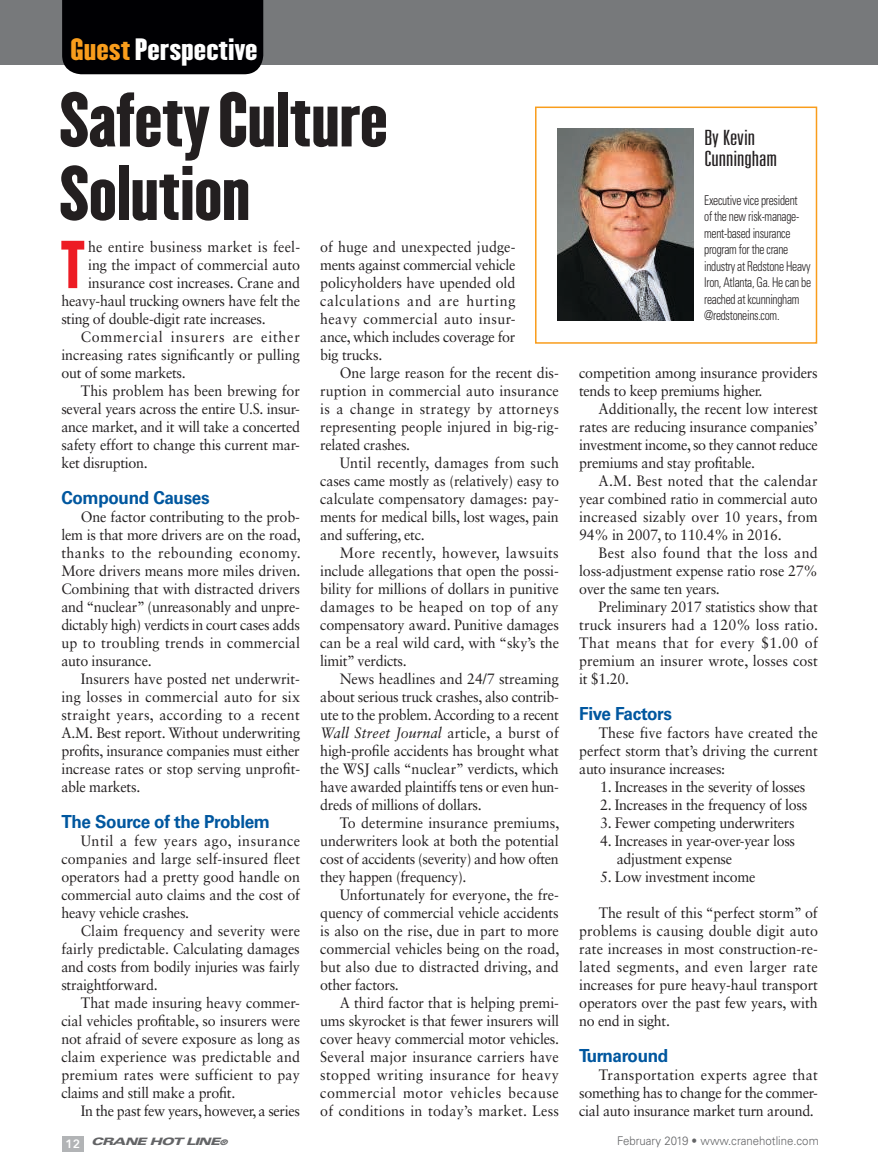
<style>
.page{position:relative;width:878px;height:1175px;background:#fff}
.page>*{position:absolute;margin:0;border:0;box-sizing:border-box;transform-origin:0 0}
.t1{font:67.5px/73.5px "Champion HTF Lightweight";letter-spacing:-.01em;color:#231f20}
.t2{font:700 condensed 62.7px "Futura Std";color:#ed1c24;scale:.95 1}
.t3{font:27px "Champion HTF Lightweight";color:#fff;scale:1.1 1}
.t4{font:300 ultra-condensed 21px/21px "Univers LT Std";color:#231f20;scale:1.25 1}
.t5{font:700 18px "Univers LT Std";letter-spacing:-.02em;color:#00579f;scale:.95 1}
.t6{font:15px/18px "Sabon LT Std";letter-spacing:-.02em;color:#231f20;text-align:justify;scale:.95 1}
.t7{font:15px "Sabon LT Std";color:#231f20;scale:.95 1}
.t8{font:15px "Sabon LT Std";letter-spacing:.015em;color:#231f20;scale:.95 1}
.t9{font:15px "Sabon LT Std";letter-spacing:.055em;color:#231f20;scale:.95 1}
.t10{font:300 condensed 13.5px/16.5px "Univers LT Std";letter-spacing:-.025em;color:#231f20;scale:.85 1}
.t11{font:300 12px "Univers LT Std";color:#636466;scale:.95 1}
.t12{font:italic 900 expanded 10.2px "Univers LT Std";letter-spacing:-.075em;color:#636466;scale:1.27 1}
.s1{color:#f99d1c}
.s2{font-style:italic}
.s3{font-family:"Avenir Next";font-weight:600;font-style:normal;font-stretch:normal;font-size:12px;color:#fff}
.s4{font-size:7.65px}
</style>
<div class="page">
<svg style="left:62px;top:1136px;width:22px;height:15px"></svg>
<div style="left:535px;top:106px;width:282px;height:238px;border:2px solid #f99d1c"></div>
<img style="left:557px;top:129px;width:136px;height:191px">
<div style="left:0;top:0;width:878px;height:65px;background:#77797b"></div>
<div style="left:62px;top:0;width:201px;height:74px;background:#000003"></div>
<h3 class="t3" style="left:70px;top:31px;width:172px"><span class="s1">Guest</span> Perspective</h3>
<h1 class="t1" style="left:60px;top:84px;width:330px">Safety Culture<br>Solution</h1>
<h2 class="t2" style="left:60px;top:226px;width:27px">T</h2>
<p class="t8" style="left:88px;top:238px;width:225px">he entire business market is feel-</p>
<p class="t6" style="left:88px;top:256px;width:224px">ing the impact of commercial auto</p>
<p class="t6" style="left:88px;top:274px;width:225px">insurance cost increases. Crane and</p>
<p class="t6" style="left:61px;top:292px;width:253px">heavy-haul trucking owners have felt the</p>
<p class="t6" style="left:61px;top:310px;width:217px">sting of double-digit rate increases.</p>
<p class="t9" style="left:81px;top:328px;width:232px">Commercial insurers are either</p>
<p class="t7" style="left:61px;top:346px;width:252px">increasing rates significantly or pulling</p>
<p class="t6" style="left:61px;top:364px;width:132px">out of some markets.</p>
<p class="t7" style="left:81px;top:382px;width:232px">This problem has been brewing for</p>
<p class="t6" style="left:61px;top:400px;width:253px">several years across the entire U.S. insur-</p>
<p class="t6" style="left:61px;top:418px;width:253px">ance market, and it will take a concerted</p>
<p class="t6" style="left:61px;top:436px;width:253px">safety effort to change this current mar-</p>
<p class="t6" style="left:61px;top:454px;width:92px">ket disruption.</p>
<p class="t5" style="left:61px;top:487px;width:157px">Compound Causes</p>
<p class="t6" style="left:61px;top:508px;width:253px;text-indent:19px">One factor contributing to the prob&shy;lem is that more drivers are on the road, thanks to the rebounding economy.<br>More drivers means more miles driven.<br>Combining that with distracted drivers and “nuclear” (unreasonably and unpre&shy;dictably high) verdicts in court cases adds up to troubling trends in commercial auto insurance.</p>
<p class="t6" style="left:61px;top:670px;width:253px;text-indent:19px">Insurers have posted net underwrit&shy;ing losses in commercial auto for six straight years, according to a recent A.M. Best report. Without underwriting profits, insurance companies must either increase rates or stop serving unprofit&shy;able markets.</p>
<p class="t5" style="left:61px;top:811px;width:221px">The Source of the Problem</p>
<p class="t6" style="left:61px;top:832px;width:253px;text-indent:19px">Until a few years ago, insurance companies and large self-insured fleet operators had a pretty good handle on commercial auto claims and the cost of heavy vehicle crashes.</p>
<p class="t6" style="left:61px;top:922px;width:253px;text-indent:19px">Claim frequency and severity were fairly predictable. Calculating damages and costs from bodily injuries was fairly straightforward.</p>
<p class="t6" style="left:61px;top:994px;width:253px;text-indent:20px">That made insuring heavy commer&shy;cial vehicles profitable, so insurers were not afraid of severe exposure as long as claim experience was predictable and premium rates were sufficient to pay claims and still make a profit.</p>
<p class="t6" style="left:81px;top:1102px;width:232px">In the past few years, however, a series</p>
<p class="t6" style="left:320px;top:238px;width:207px">of huge and unexpected judge&shy;ments against commercial vehicle policyholders have upended old calculations and are hurting heavy commercial auto insur&shy;ance, which includes coverage for big trucks.</p>
<p class="t6" style="left:320px;top:364px;width:253px;text-indent:19px">One large reason for the recent dis&shy;ruption in commercial auto insurance is a change in strategy by attorneys representing people injured in big-rig&shy;related crashes.</p>
<p class="t6" style="left:320px;top:454px;width:253px;text-indent:19px">Until recently, damages from such cases came mostly as (relatively) easy to calculate compensatory damages: pay&shy;ments for medical bills, lost wages, pain and suffering, etc.</p>
<p class="t6" style="left:320px;top:544px;width:253px;text-indent:19px">More recently, however, lawsuits include allegations that open the possi&shy;bility for millions of dollars in punitive damages to be heaped on top of any compensatory award. Punitive damages can be a real wild card, with “sky’s the limit” verdicts.</p>
<p class="t6" style="left:320px;top:670px;width:253px;text-indent:19px">News headlines and 24/7 streaming about serious truck crashes, also contrib&shy;ute to the problem. According to a recent <span class="s2">Wall Street Journal</span> article, a burst of high-profile accidents has brought what the WSJ calls “nuclear” verdicts, which have awarded plaintiffs tens or even hun&shy;dreds of millions of dollars.</p>
<p class="t6" style="left:320px;top:814px;width:253px;text-indent:19px">To determine insurance premiums, underwriters look at both the potential cost of accidents (severity) and how often they happen (frequency).</p>
<p class="t6" style="left:320px;top:886px;width:253px;text-indent:19px">Unfortunately for everyone, the fre&shy;quency of commercial vehicle accidents is also on the rise, due in part to more commercial vehicles being on the road, but also due to distracted driving, and other factors.</p>
<p class="t6" style="left:320px;top:994px;width:253px;text-indent:19px">A third factor that is helping premi&shy;ums skyrocket is that fewer insurers will cover heavy commercial motor vehicles.<br>Several major insurance carriers have stopped writing insurance for heavy commercial motor vehicles because of conditions in today’s market. Less</p>
<h3 class="t4" style="left:704px;top:127px;width:60px">By Kevin<br>Cunningham</h3>
<p class="t10" style="left:704px;top:192px;width:127px">Executive vice president<br>of the new risk-manage&shy;ment-based insurance program for the crane industry at Redstone Heavy<br>Iron, Atlanta, Ga. He can be reached at kcunningham @redstoneins.com.</p>
<p class="t6" style="left:579px;top:364px;width:253px">competition among insurance providers tends to keep premiums higher.</p>
<p class="t6" style="left:579px;top:400px;width:253px;text-indent:19px">Additionally, the recent low interest rates are reducing insurance companies’ investment income, so they cannot reduce premiums and stay profitable.</p>
<p class="t6" style="left:579px;top:472px;width:253px;text-indent:19px">A.M. Best noted that the calendar year combined ratio in commercial auto increased sizably over 10 years, from 94% in 2007, to 110.4% in 2016.</p>
<p class="t6" style="left:579px;top:544px;width:253px;text-indent:19px">Best also found that the loss and loss-adjustment expense ratio rose 27% over the same ten years.</p>
<p class="t6" style="left:579px;top:598px;width:253px;text-indent:19px">Preliminary 2017 statistics show that truck insurers had a 120% loss ratio.<br>That means that for every $1.00 of premium an insurer wrote, losses cost it $1.20.</p>
<p class="t5" style="left:579px;top:703px;width:99px">Five Factors</p>
<p class="t6" style="left:579px;top:724px;width:253px;text-indent:19px">These five factors have created the perfect storm that’s driving the current auto insurance increases:</p>
<p class="t6" style="left:600px;top:778px;width:217px">1. Increases in the severity of losses</p>
<p class="t6" style="left:600px;top:796px;width:219px">2. Increases in the frequency of loss</p>
<p class="t6" style="left:600px;top:814px;width:206px">3. Fewer competing underwriters</p>
<p class="t6" style="left:616px;top:832px;width:189px;text-indent:-17px">4. Increases in year-over-year loss adjustment expense</p>
<p class="t6" style="left:600px;top:868px;width:165px">5. Low investment income</p>
<p class="t6" style="left:579px;top:904px;width:253px;text-indent:19px">The result of this “perfect storm” of problems is causing double digit auto rate increases in most construction-re&shy;lated segments, and even larger rate increases for pure heavy-haul transport operators over the past few years, with no end in sight.</p>
<p class="t5" style="left:579px;top:1045px;width:95px">Turnaround</p>
<p class="t6" style="left:579px;top:1066px;width:253px;text-indent:19px">Transportation experts agree that something has to change for the commer&shy;cial auto insurance market turn around.</p>
<p class="t12" style="left:66px;top:1135px;width:129px"><span class="s3">12</span> CRANE HOT LINE<span class="s4">®</span></p>
<p class="t11" style="left:617px;top:1133px;width:214px">February 2019 • www.cranehotline.com</p>
</div>
